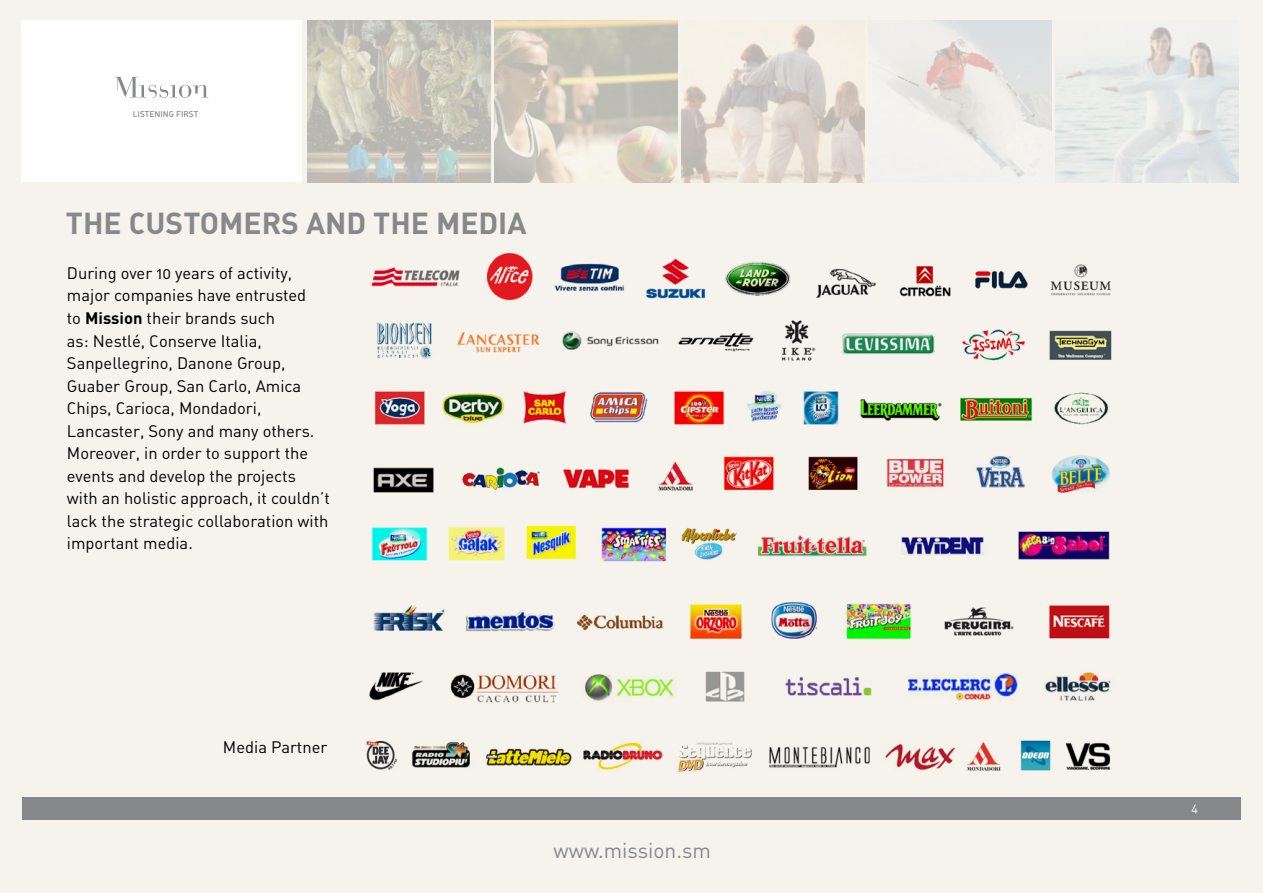
<style>
.page{position:relative;width:1263px;height:893px;background:#f5f3eb}
.page>*{position:absolute;margin:0;border:0;box-sizing:border-box;transform-origin:0 0}
.t1{font:30px "DIN Bold Alternate";color:#87888a}
.t2{font:21px "DIN Regular Alternate";color:#87888a}
.t3{font:16.5px/22.5px "DIN Regular Alternate";color:#000}
.t4{font:12px "DIN Regular Alternate";color:#fff}
.t5{font:8.25px "DIN Medium Alternate";color:#87888a}
.s1{font-family:"DIN";font-weight:700}
</style>
<div class="page">
<div style="left:21px;top:20px;width:281px;height:162px;background:#fff"></div>
<div style="left:22px;top:797px;width:1219px;height:23px;background:#87888a"></div>
<svg style="left:115px;top:77px;width:93px;height:21px"></svg>
<svg style="left:307px;top:20px;width:932px;height:163px"></svg>
<img style="left:366px;top:740px;width:744px;height:32px">
<img style="left:369px;top:253px;width:743px;height:450px">
<p class="t5" style="left:133px;top:108px;width:67px">LISTENING FIRST</p>
<h1 class="t1" style="left:66px;top:203px;width:462px">THE CUSTOMERS AND THE MEDIA</h1>
<p class="t3" style="left:67px;top:261px;width:264px">During over 10 years of activity, major companies have entrusted<br>to <span class="s1">Mission</span> their brands such<br>as: Nestlé, Conserve Italia,<br>Sanpellegrino, Danone Group,<br>Guaber Group, San Carlo, Amica<br>Chips, Carioca, Mondadori,<br>Lancaster, Sony and many others.<br>Moreover, in order to support the events and develop the projects with an holistic approach, it couldn’t lack the strategic collaboration with important media.</p>
<p class="t3" style="left:223px;top:736px;width:106px">Media Partner</p>
<p class="t2" style="left:554px;top:837px;width:159px">www.mission.sm</p>
<p class="t4" style="left:1192px;top:800px;width:8px">4</p>
</div>
